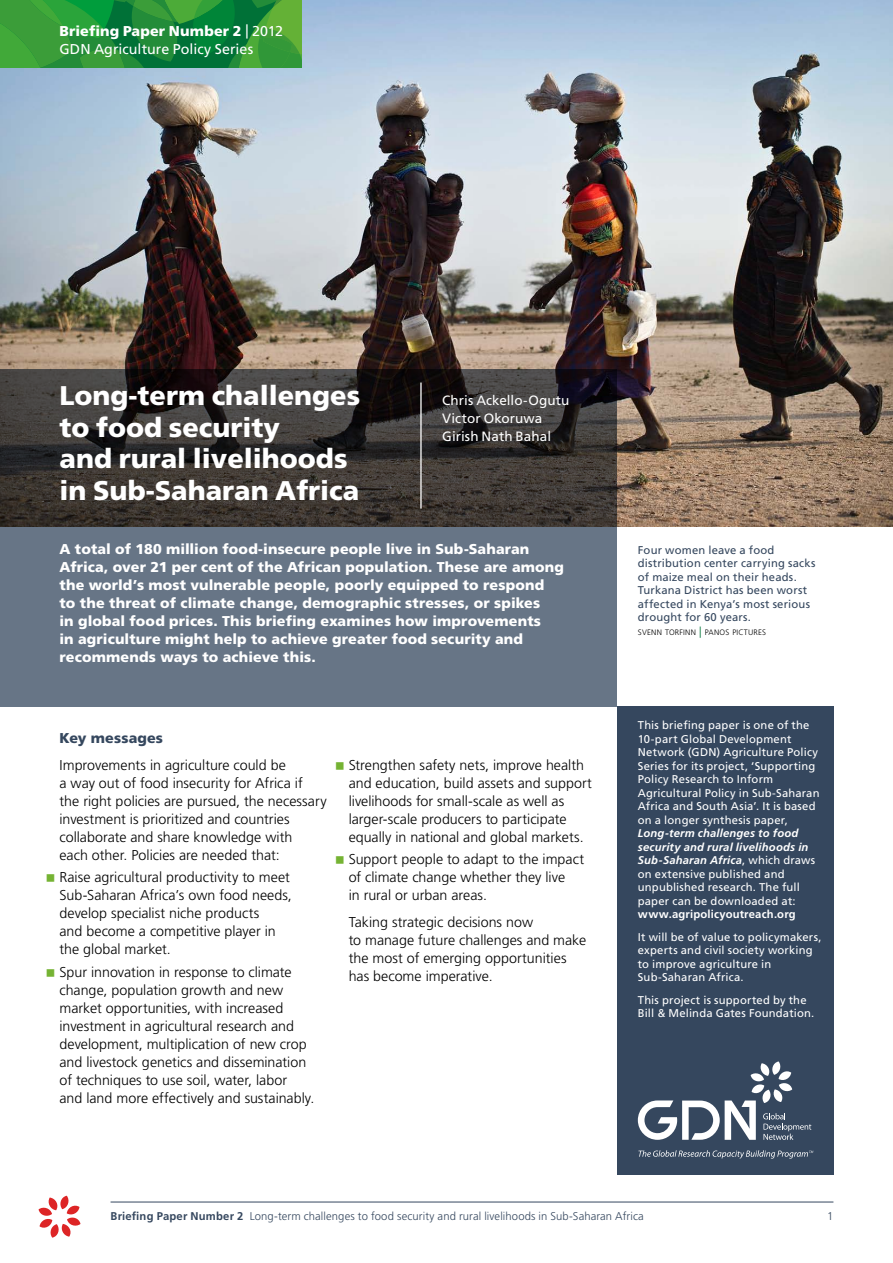
<style>
.page{position:relative;width:893px;height:1263px;background:#fff}
.page>*{position:absolute;margin:0;border:0;box-sizing:border-box;transform-origin:0 0}
.t1{font:900 27px/31.5px "Frutiger LT Std";color:#fff}
.t2{font:300 14.25px/18px "Frutiger LT Std";color:#000}
.t3{font:900 14.25px/18px "Frutiger LT Std";letter-spacing:.01em;color:#fff}
.t4{font:14.25px/18px "Frutiger LT Std";letter-spacing:.005em;color:#fff}
.t5{font:900 14.25px "Frutiger LT Std";letter-spacing:.01em;color:#35475e}
.t6{font:13.5px/18px "Frutiger LT Std";letter-spacing:.005em;color:#fff}
.t7{font:11.25px/13.5px "Frutiger LT Std";letter-spacing:.015em;color:#fff}
.t8{font:11.25px/13.5px "Frutiger LT Std";letter-spacing:.015em;color:#35475e}
.t9{font:300 11.25px "Frutiger LT Std";letter-spacing:.01em;color:#35475e}
.t10{font:700 11.25px "Frutiger LT Std";letter-spacing:.015em;color:#fff}
.t11{font:300 7.8px "Frutiger LT Std";letter-spacing:.03em;color:#000}
.s1{font-weight:900}
.s2{font-size:11.25px;color:#007438}
.s3{font-weight:700;font-style:italic}
.s4{font-weight:700}
</style>
<div class="page">
<img style="left:0;top:0;width:893px;height:526px">
<div style="left:617px;top:706px;width:216px;height:469px;background:#35475e"></div>
<svg style="left:0;top:0;width:302px;height:68px;background:#259138"></svg>
<svg style="left:0;top:369px;width:617px;height:337px;background:#50555d"></svg>
<svg style="left:638px;top:1061px;width:173px;height:79px"></svg>
<svg style="left:638px;top:1150px;width:175px;height:9px"></svg>
<hr style="left:420px;top:383px;width:2px;height:126px;background:#fff">
<hr style="left:111px;top:1202px;width:722px;height:1px;background:#35475e">
<svg style="left:39px;top:1196px;width:41px;height:42px"></svg>
<p class="t4" style="left:60px;top:22px;width:225px"><span class="s1">Briefing Paper Number 2</span> | 2012<br>GDN Agriculture Policy Series</p>
<h1 class="t1" style="left:60px;top:380px;width:302px">Long-term challenges to food security<br>and rural livelihoods in Sub-Saharan Africa</h1>
<p class="t6" style="left:442px;top:391px;width:129px">Chris Ackello-Ogutu<br>Victor Okoruwa<br>Girish Nath Bahal</p>
<p class="t3" style="left:60px;top:539px;width:506px">A total of 180 million food-insecure people live in Sub-Saharan Africa, over 21 per cent of the African population. These are among the world’s most vulnerable people, poorly equipped to respond<br>to the threat of climate change, demographic stresses, or spikes<br>in global food prices. This briefing examines how improvements<br>in agriculture might help to achieve greater food security and recommends ways to achieve this.</p>
<p class="t8" style="left:638px;top:543px;width:179px">Four women leave a food distribution center carrying sacks of maize meal on their heads.<br>Turkana District has been worst affected in Kenya’s most serious drought for 60 years.</p>
<p class="t11" style="left:638px;top:627px;width:130px">SVENN TORFINN <span class="s2">|</span> PANOS PICTURES</p>
<p class="t5" style="left:60px;top:729px;width:105px">Key messages</p>
<p class="t2" style="left:60px;top:756px;width:269px">Improvements in agriculture could be<br>a way out of food insecurity for Africa if<br>the right policies are pursued, the necessary investment is prioritized and countries collaborate and share knowledge with<br>each other. Policies are needed that:</p>
<p class="t2" style="left:60px;top:868px;width:234px">Raise agricultural productivity to meet Sub-Saharan Africa’s own food needs, develop specialist niche products<br>and become a competitive player in the global market.</p>
<p class="t2" style="left:60px;top:963px;width:257px">Spur innovation in response to climate change, population growth and new market opportunities, with increased investment in agricultural research and development, multiplication of new crop and livestock genetics and dissemination of techniques to use soil, water, labor<br>and land more effectively and sustainably.</p>
<p class="t2" style="left:349px;top:756px;width:245px">Strengthen safety nets, improve health and education, build assets and support livelihoods for small-scale as well as larger-scale producers to participate equally in national and global markets.</p>
<p class="t2" style="left:349px;top:850px;width:237px">Support people to adapt to the impact of climate change whether they live<br>in rural or urban areas.</p>
<p class="t2" style="left:349px;top:913px;width:239px">Taking strategic decisions now<br>to manage future challenges and make the most of emerging opportunities has become imperative.</p>
<p class="t7" style="left:638px;top:718px;width:183px">This briefing paper is one of the<br>10-part Global Development<br>Network (GDN) Agriculture Policy<br>Series for its project, ‘Supporting<br>Policy Research to Inform<br>Agricultural Policy in Sub-Saharan<br>Africa and South Asia’. It is based on a longer synthesis paper,</p>
<p class="t7" style="left:638px;top:826px;width:179px"><span class="s3">Long-term challenges to food security and rural livelihoods in<br>Sub-Saharan Africa</span>, which draws on extensive published and unpublished research. The full paper can be downloaded at:</p>
<p class="t10" style="left:638px;top:907px;width:159px">www.agripolicyoutreach.org</p>
<p class="t7" style="left:638px;top:930px;width:185px">It will be of value to policymakers, experts and civil society working to improve agriculture in<br>Sub-Saharan Africa.</p>
<p class="t7" style="left:638px;top:993px;width:178px">This project is supported by the<br>Bill &amp; Melinda Gates Foundation.</p>
<p class="t9" style="left:111px;top:1209px;width:535px"><span class="s4">Briefing Paper Number 2</span> Long-term challenges to food security and rural livelihoods in Sub-Saharan Africa</p>
<p class="t9" style="left:827px;top:1209px;width:8px">1</p>
</div>
